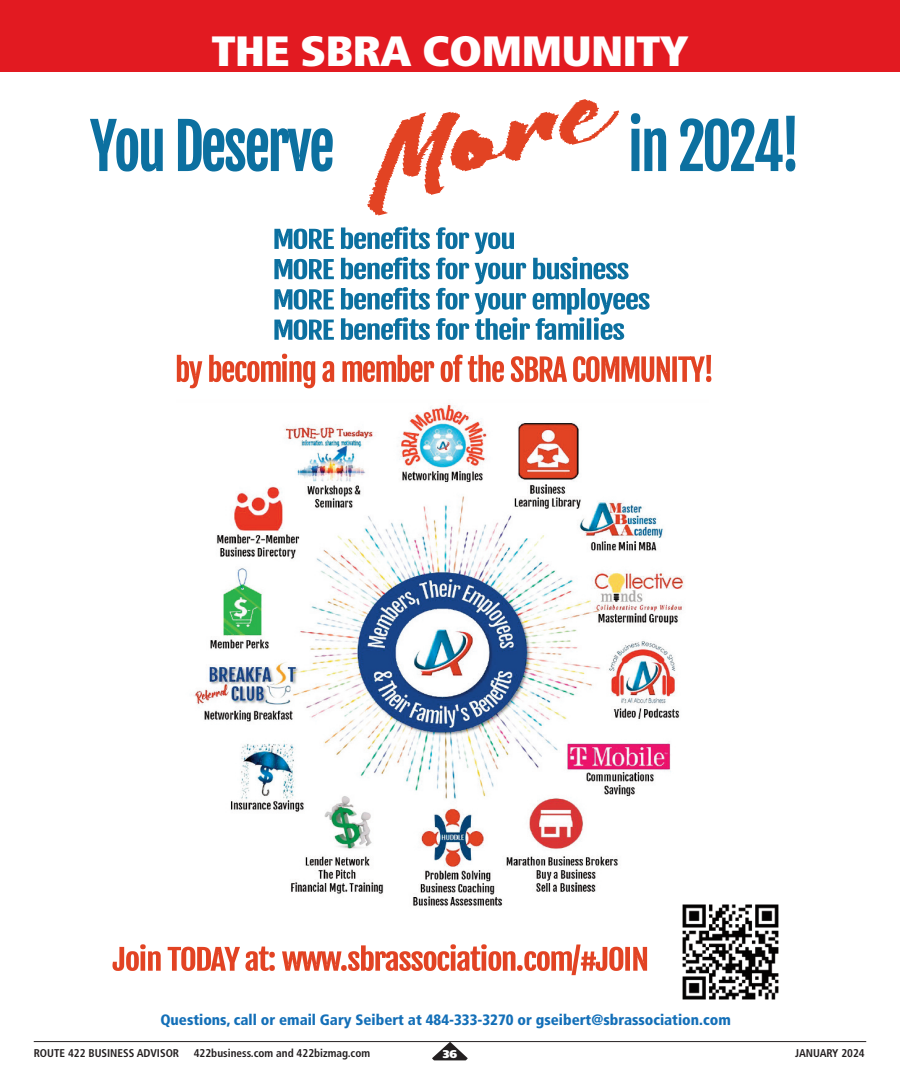
<style>
.page{position:relative;width:900px;height:1092px;background:#fff}
.page>*{position:absolute;margin:0;border:0;box-sizing:border-box;transform-origin:0 0}
.t1{font:900 condensed 42.38px "Frutiger";letter-spacing:-.02em;color:#fff;scale:1.11 1}
.t2{font:900 condensed 15px "Frutiger";color:#136fb8}
.t3{font:700 condensed 11.25px "Frutiger";color:#231f20}
.t4{font:900 11.25px "Frutiger";color:#fff}
</style>
<div class="page">
<div style="left:0;top:0;width:900px;height:72px;background:#e21a21"></div>
<hr style="left:34px;top:1041px;width:832px;height:1px;background:#231f20">
<svg style="left:432px;top:1041px;width:36px;height:19px"></svg>
<svg style="left:90px;top:119px;width:73px;height:52px"></svg>
<svg style="left:178px;top:119px;width:155px;height:52px"></svg>
<svg style="left:631px;top:113px;width:35px;height:58px"></svg>
<svg style="left:680px;top:116px;width:115px;height:55px"></svg>
<svg style="left:367px;top:99px;width:252px;height:116px"></svg>
<svg style="left:274px;top:228px;width:60px;height:21px"></svg>
<svg style="left:341px;top:226px;width:89px;height:23px"></svg>
<svg style="left:436px;top:227px;width:33px;height:22px"></svg>
<svg style="left:475px;top:232px;width:39px;height:22px"></svg>
<svg style="left:274px;top:259px;width:60px;height:20px"></svg>
<svg style="left:341px;top:257px;width:89px;height:22px"></svg>
<svg style="left:436px;top:257px;width:33px;height:22px"></svg>
<svg style="left:475px;top:263px;width:51px;height:21px"></svg>
<svg style="left:533px;top:257px;width:96px;height:22px"></svg>
<svg style="left:274px;top:289px;width:60px;height:20px"></svg>
<svg style="left:341px;top:287px;width:89px;height:22px"></svg>
<svg style="left:436px;top:288px;width:33px;height:21px"></svg>
<hr style="left:581px;top:288px;width:4px;height:21px;background:#0c70a0">
<svg style="left:274px;top:319px;width:60px;height:21px"></svg>
<svg style="left:341px;top:317px;width:89px;height:23px"></svg>
<svg style="left:436px;top:318px;width:33px;height:22px"></svg>
<svg style="left:475px;top:293px;width:175px;height:47px"></svg>
<svg style="left:177px;top:355px;width:25px;height:33px"></svg>
<svg style="left:209px;top:353px;width:106px;height:35px"></svg>
<svg style="left:322px;top:361px;width:12px;height:21px"></svg>
<svg style="left:342px;top:355px;width:92px;height:27px"></svg>
<svg style="left:441px;top:354px;width:63px;height:28px"></svg>
<svg style="left:511px;top:356px;width:56px;height:26px"></svg>
<svg style="left:573px;top:356px;width:97px;height:26px"></svg>
<div style="left:672px;top:356px;width:5px;height:26px;background:#e24323"></div>
<svg style="left:678px;top:355px;width:33px;height:27px"></svg>
<img style="left:193px;top:404px;width:491px;height:502px">
<svg style="left:112px;top:944px;width:49px;height:26px"></svg>
<svg style="left:168px;top:946px;width:107px;height:24px"></svg>
<svg style="left:282px;top:944px;width:341px;height:31px"></svg>
<div style="left:625px;top:946px;width:5px;height:24px;background:#e24323"></div>
<svg style="left:633px;top:946px;width:14px;height:24px"></svg>
<img style="left:677px;top:898px;width:102px;height:102px">
<h1 class="t1" style="left:211px;top:34px;width:431px">THE SBRA COMMUNITY</h1>
<p class="t2" style="left:160px;top:1013px;width:572px">Questions, call or email Gary Seibert at 484-333-3270 or gseibert@sbrassociation.com</p>
<p class="t3" style="left:34px;top:1048px;width:147px">ROUTE 422 BUSINESS ADVISOR</p>
<p class="t3" style="left:194px;top:1048px;width:178px">422business.com and 422bizmag.com</p>
<p class="t4" style="left:443px;top:1049px;width:16px">36</p>
<p class="t3" style="left:795px;top:1048px;width:71px">JANUARY 2024</p>
</div>
